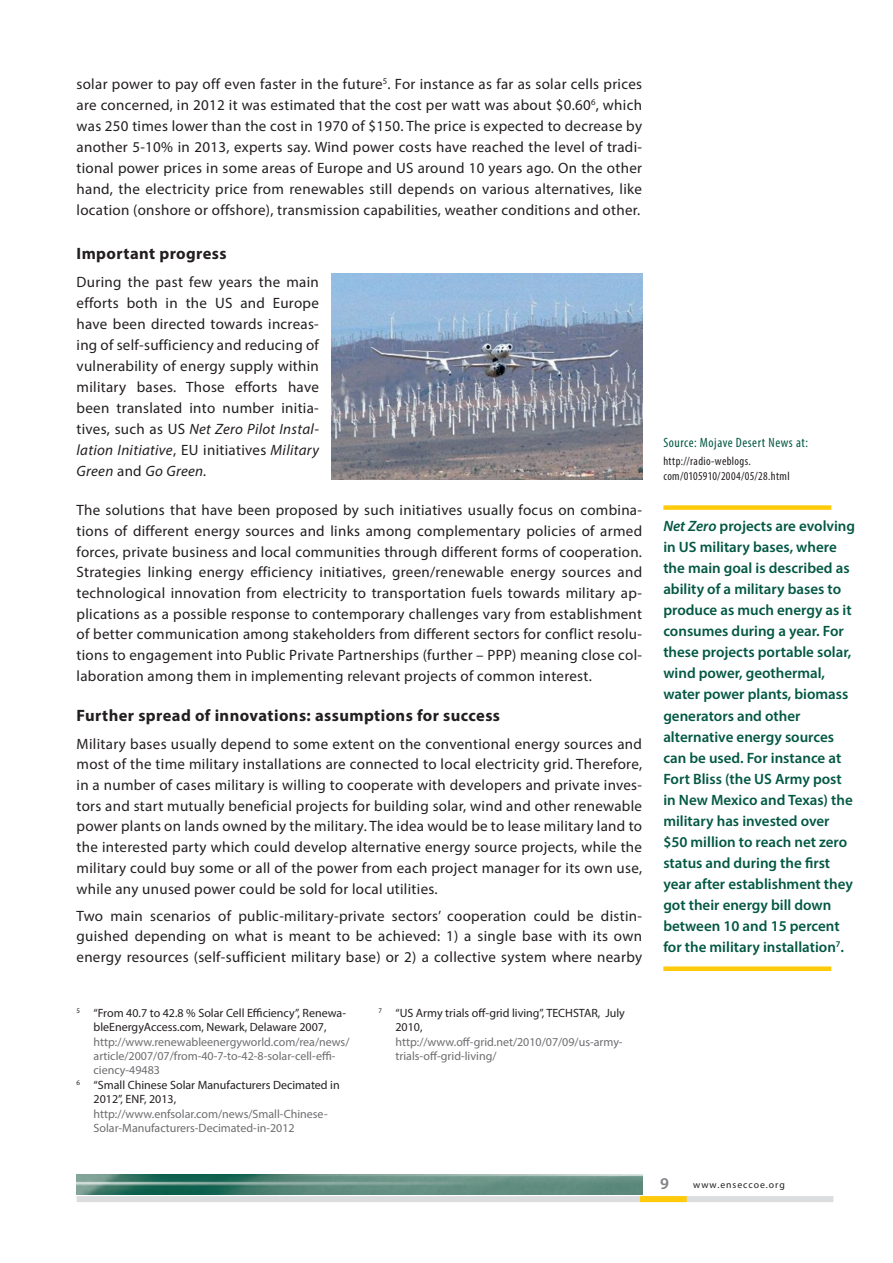
<style>
.page{position:relative;width:893px;height:1263px;background:#fff}
.page>*{position:absolute;margin:0;border:0;box-sizing:border-box;transform-origin:0 0}
.t1{font:700 16.5px "Myriad Pro";letter-spacing:.025em;color:#231f20}
.t2{font:600 16.5px "Myriad Pro";color:#808285}
.t3{font:15px/20.7px "Myriad Pro";letter-spacing:.02em;color:#231f20;text-align:justify}
.t4{font:600 15px/21px "Myriad Pro";color:#035843}
.t5{font:condensed 13.5px "Myriad Pro";letter-spacing:.04em;color:#035843}
.t6{font:12px/14.4px "Myriad Pro";color:#6c6d70}
.t7{font:12px/14.4px "Myriad Pro";color:#231f20;text-align:center}
.t8{font:condensed 12px/14.4px "Myriad Pro";letter-spacing:.03em;color:#231f20}
.t9{font:9.75px "Myriad Pro";letter-spacing:.1em;color:#231f20}
.s1{font-style:italic}
</style>
<div class="page">
<img style="left:77px;top:1174px;width:565px;height:21px">
<div style="left:77px;top:1196px;width:756px;height:6px;background:#dcdddf"></div>
<div style="left:640px;top:1196px;width:47px;height:6px;background:#feca0a"></div>
<img style="left:332px;top:274px;width:310px;height:206px">
<div style="left:663px;top:505px;width:168px;height:5px;background:#feca0a"></div>
<div style="left:663px;top:966px;width:168px;height:5px;background:#feca0a"></div>
<p class="t3" style="left:77px;top:73px;width:567px">solar power to pay off even faster in the future<sup>5</sup>. For instance as far as solar cells prices are concerned, in 2012 it was estimated that the cost per watt was about $0.60<sup>6</sup>, which was 250 times lower than the cost in 1970 of $150. The price is expected to decrease by another 5-10% in 2013, experts say. Wind power costs have reached the level of tradi&shy;tional power prices in some areas of Europe and US around 10 years ago. On the other hand, the electricity price from renewables still depends on various alternatives, like location (onshore or offshore), transmission capabilities, weather conditions and other.</p>
<p class="t1" style="left:77px;top:243px;width:152px">Important progress</p>
<p class="t3" style="left:77px;top:271px;width:244px">During the past few years the main efforts both in the US and Europe have been directed towards increas&shy;ing of self-sufficiency and reducing of vulnerability of energy supply within military bases. Those efforts have been translated into number initia&shy;tives, such as US <span class="s1">Net Zero Pilot Instal&shy;lation Initiative</span>, EU initiatives <span class="s1">Military Green</span> and <span class="s1">Go Green.</span></p>
<p class="t3" style="left:77px;top:499px;width:567px">The solutions that have been proposed by such initiatives usually focus on combina&shy;tions of different energy sources and links among complementary policies of armed forces, private business and local communities through different forms of cooperation.<br>Strategies linking energy efficiency initiatives, green/renewable energy sources and technological innovation from electricity to transportation fuels towards military ap&shy;plications as a possible response to contemporary challenges vary from establishment of better communication among stakeholders from different sectors for conflict resolu&shy;tions to engagement into Public Private Partnerships (further – PPP) meaning close col&shy;laboration among them in implementing relevant projects of common interest.</p>
<p class="t1" style="left:77px;top:705px;width:425px">Further spread of innovations: assumptions for success</p>
<p class="t3" style="left:77px;top:733px;width:567px">Military bases usually depend to some extent on the conventional energy sources and most of the time military installations are connected to local electricity grid. Therefore, in a number of cases military is willing to cooperate with developers and private inves&shy;tors and start mutually beneficial projects for building solar, wind and other renewable power plants on lands owned by the military. The idea would be to lease military land to the interested party which could develop alternative energy source projects, while the military could buy some or all of the power from each project manager for its own use, while any unused power could be sold for local utilities.</p>
<p class="t3" style="left:77px;top:905px;width:567px">Two main scenarios of public-military-private sectors’ cooperation could be distin&shy;guished depending on what is meant to be achieved: 1) a single base with its own energy resources (self-sufficient military base) or 2) a collective system where nearby</p>
<p class="t7" style="left:77px;top:1005px;width:271px"><sup>5</sup> “From 40.7 to 42.8 % Solar Cell Efficiency”, Renewa&shy;bleEnergyAccess.com, Newark, Delaware 2007,</p>
<p class="t6" style="left:94px;top:1034px;width:257px">http://www.renewableenergyworld.com/rea/news/</p>
<p class="t6" style="left:94px;top:1049px;width:243px">article/2007/07/from-40-7-to-42-8-solar-cell-effi-</p>
<p class="t6" style="left:94px;top:1063px;width:68px">ciency-49483</p>
<p class="t7" style="left:77px;top:1077px;width:265px"><sup>6</sup> “Small Chinese Solar Manufacturers Decimated in</p>
<p class="t7" style="left:94px;top:1092px;width:84px">2012”, EN F, 2013,</p>
<p class="t6" style="left:94px;top:1106px;width:236px">http://www.enfsolar.com/news/Small-Chinese-<br>Solar-Manufacturers-Decimated-in-2012</p>
<p class="t7" style="left:378px;top:1005px;width:194px"><sup>7</sup> “US Army trials off-grid living”, TECHSTA</p>
<p class="t7" style="left:591px;top:1005px;width:35px">R, July</p>
<p class="t7" style="left:395px;top:1020px;width:29px">2010,</p>
<p class="t6" style="left:395px;top:1034px;width:229px">http://www.off-grid.net/2010/07/09/us-army&shy;trials-off-grid-living/</p>
<p class="t5" style="left:663px;top:434px;width:146px">Source: Mojave Desert News at:</p>
<p class="t8" style="left:663px;top:454px;width:128px">http://radio-weblogs. com/0105910/2004/05/28.html</p>
<p class="t4" style="left:663px;top:515px;width:193px"><span class="s1">Net Zero</span> projects are evolving in US military bases, where the main goal is described as ability of a military bases to produce as much energy as it consumes during a year. For these projects portable solar, wind power, geothermal, water power plants, biomass generators and other alternative energy sources can be used. For instance at<br>Fort Bliss (the US Army post in New Mexico and Texas) the military has invested over $50 million to reach net zero status and during the first year after establishment they got their energy bill down between 10 and 15 percent for the military installation<sup>7</sup>.</p>
<p class="t2" style="left:660px;top:1173px;width:10px">9</p>
<p class="t9" style="left:693px;top:1179px;width:93px">www.enseccoe.org</p>
</div>
